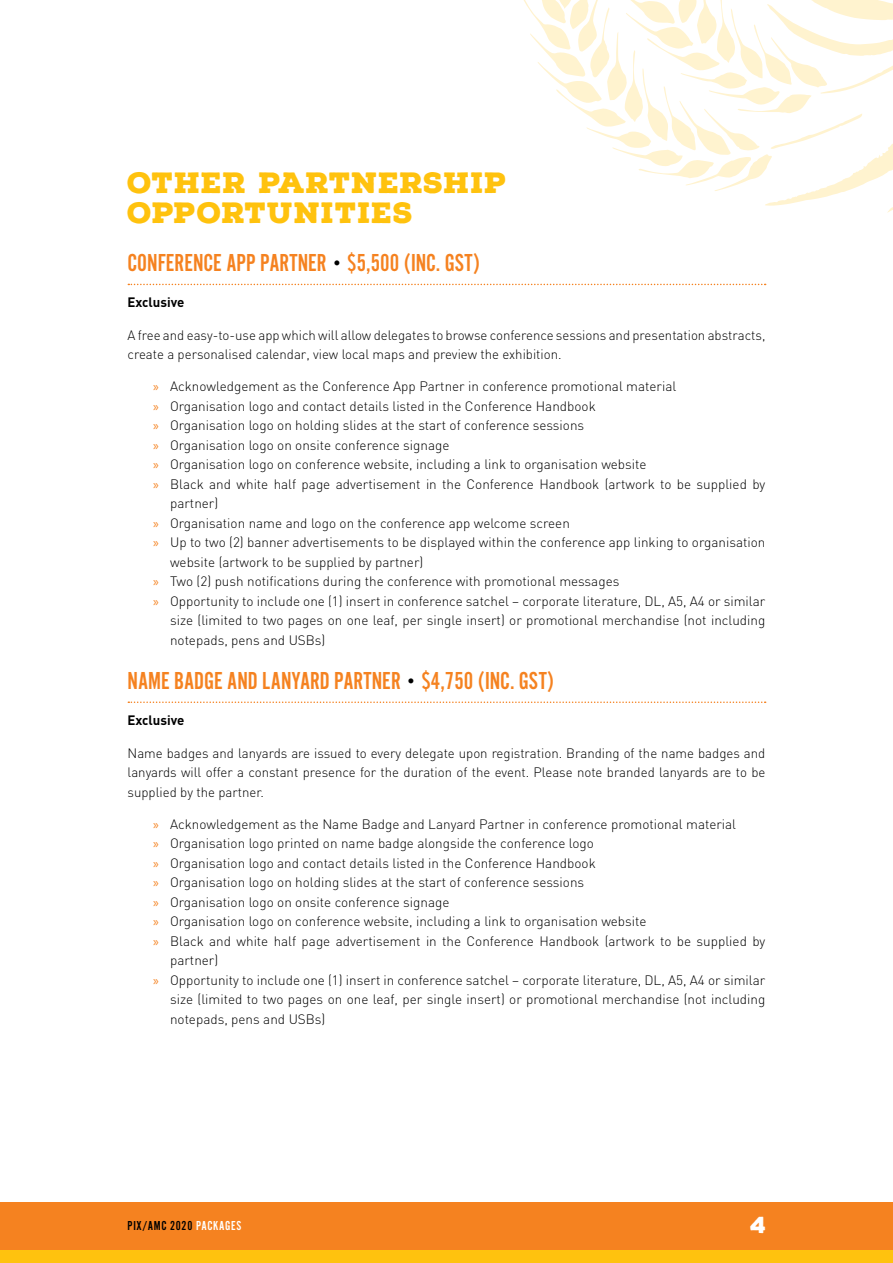
<style>
.page{position:relative;width:893px;height:1263px;background:#fff}
.page>*{position:absolute;margin:0;border:0;box-sizing:border-box;transform-origin:0 0}
.t1{font:900 28.5px/30px "Nexa Rust Slab";letter-spacing:.02em;color:#ffc20e}
.t2{font:25.5px "Alternate Gothic EF No Two";color:#f58220}
.t3{font:900 22.5px "Nexa Rust Slab";color:#fff}
.t4{font:300 13.5px/19.5px "DIN";color:#000}
.t5{font:13.5px "Alternate Gothic EF No Two";letter-spacing:.05em;color:#000}
.t6{font:700 13.5px "DIN";color:#000}
.s1{font-size:18px;color:#000}
.s2{font-family:"Myriad Pro";font-weight:400;color:#f58220}
.s3{color:#fff}
</style>
<div class="page">
<div style="left:0;top:1202px;width:893px;height:49px;background:#f58220"></div>
<div style="left:0;top:1250px;width:893px;height:13px;background:#ffc20e"></div>
<svg style="left:523px;top:0;width:370px;height:213px"></svg>
<svg style="left:128px;top:284px;width:638px;height:1px"></svg>
<svg style="left:128px;top:701px;width:638px;height:2px"></svg>
<h1 class="t1" style="left:128px;top:168px;width:380px">OTHER PARTNERSHIP<br>OPPORTUNITIES</h1>
<h2 class="t2" style="left:128px;top:249px;width:354px">CONFERENCE APP PARTNER <span class="s1">•</span> $5,500 (INC. GST)</h2>
<p class="t6" style="left:128px;top:294px;width:58px">Exclusive</p>
<p class="t4" style="left:128px;top:325px;width:639px">A free and easy-to-use app which will allow delegates to browse conference sessions and presentation abstracts, create a personalised calendar, view local maps and preview the exhibition.</p>
<p class="t4" style="left:153px;top:377px;width:525px"><span class="s2">»</span> Acknowledgement as the Conference App Partner in conference promotional material</p>
<p class="t4" style="left:153px;top:396px;width:444px"><span class="s2">»</span> Organisation logo and contact details listed in the Conference Handbook</p>
<p class="t4" style="left:153px;top:416px;width:433px"><span class="s2">»</span> Organisation logo on holding slides at the start of conference sessions</p>
<p class="t4" style="left:153px;top:435px;width:298px"><span class="s2">»</span> Organisation logo on onsite conference signage</p>
<p class="t4" style="left:153px;top:455px;width:495px"><span class="s2">»</span> Organisation logo on conference website, including a link to organisation website</p>
<p class="t4" style="left:153px;top:474px;width:614px"><span class="s2">»</span> Black and white half page advertisement in the Conference Handbook (artwork to be supplied by</p>
<p class="t4" style="left:170px;top:494px;width:50px">partner)</p>
<p class="t4" style="left:153px;top:513px;width:418px"><span class="s2">»</span> Organisation name and logo on the conference app welcome screen</p>
<p class="t4" style="left:153px;top:533px;width:614px"><span class="s2">»</span> Up to two (2) banner advertisements to be displayed within the conference app linking to organisation</p>
<p class="t4" style="left:170px;top:552px;width:255px">website (artwork to be supplied by partner)</p>
<p class="t4" style="left:153px;top:572px;width:468px"><span class="s2">»</span> Two (2) push notifications during the conference with promotional messages</p>
<p class="t4" style="left:153px;top:591px;width:614px"><span class="s2">»</span> Opportunity to include one (1) insert in conference satchel – corporate literature, DL, A5, A4 or similar</p>
<p class="t4" style="left:170px;top:611px;width:597px">size (limited to two pages on one leaf, per single insert) or promotional merchandise (not including</p>
<p class="t4" style="left:170px;top:630px;width:157px">notepads, pens and USBs)</p>
<h2 class="t2" style="left:128px;top:667px;width:428px">NAME BADGE AND LANYARD PARTNER <span class="s1">•</span> $4,750 (INC. GST)</h2>
<p class="t6" style="left:128px;top:711px;width:58px">Exclusive</p>
<p class="t4" style="left:128px;top:743px;width:639px;text-align:justify">Name badges and lanyards are issued to every delegate upon registration. Branding of the name badges and lanyards will offer a constant presence for the duration of the event. Please note branded lanyards are to be supplied by the partner.</p>
<p class="t4" style="left:153px;top:814px;width:585px"><span class="s2">»</span> Acknowledgement as the Name Badge and Lanyard Partner in conference promotional material</p>
<p class="t4" style="left:153px;top:833px;width:442px"><span class="s2">»</span> Organisation logo printed on name badge alongside the conference logo</p>
<p class="t4" style="left:153px;top:853px;width:444px"><span class="s2">»</span> Organisation logo and contact details listed in the Conference Handbook</p>
<p class="t4" style="left:153px;top:872px;width:433px"><span class="s2">»</span> Organisation logo on holding slides at the start of conference sessions</p>
<p class="t4" style="left:153px;top:892px;width:298px"><span class="s2">»</span> Organisation logo on onsite conference signage</p>
<p class="t4" style="left:153px;top:911px;width:495px"><span class="s2">»</span> Organisation logo on conference website, including a link to organisation website</p>
<p class="t4" style="left:153px;top:931px;width:614px"><span class="s2">»</span> Black and white half page advertisement in the Conference Handbook (artwork to be supplied by</p>
<p class="t4" style="left:170px;top:950px;width:50px">partner)</p>
<p class="t4" style="left:153px;top:970px;width:614px"><span class="s2">»</span> Opportunity to include one (1) insert in conference satchel – corporate literature, DL, A5, A4 or similar</p>
<p class="t4" style="left:170px;top:989px;width:597px">size (limited to two pages on one leaf, per single insert) or promotional merchandise (not including</p>
<p class="t4" style="left:170px;top:1009px;width:157px">notepads, pens and USBs)</p>
<p class="t5" style="left:128px;top:1219px;width:115px">PIX/AMC 2020 <span class="s3">PACKAGES</span></p>
<h3 class="t3" style="left:750px;top:1210px;width:18px">4</h3>
</div>
